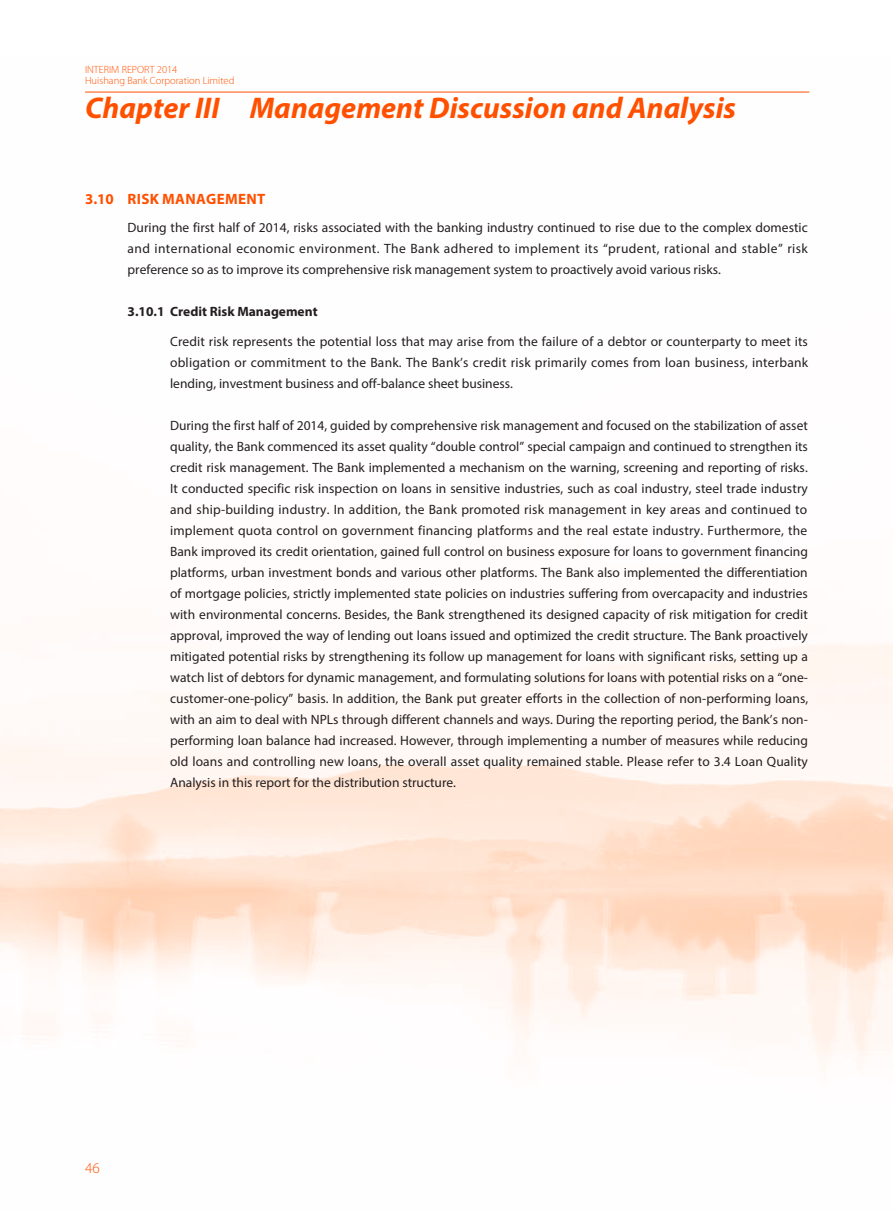
<style>
.page{position:relative;width:893px;height:1212px;background:#fff}
.page>*{position:absolute;margin:0;border:0;box-sizing:border-box;transform-origin:0 0}
.t1{font:italic 700 30px "Myriad Pro";color:#ff5000}
.t2{font:700 15px "Myriad Pro";letter-spacing:.02em;color:#ff5000}
.t3{font:300 15px "Myriad Pro";color:#ff5000}
.t4{font:13.5px/21px "Myriad Pro";color:#231f20;text-align:justify}
.t5{font:700 13.5px "Myriad Pro";color:#231f20}
.t6{font:300 10.5px "Myriad Pro";color:#ff5000}
</style>
<div class="page">
<hr style="left:85px;top:92px;width:724px;height:1px;background:#ff5000">
<p class="t6" style="left:85px;top:63px;width:94px">Interi m Report 2014</p>
<p class="t6" style="left:85px;top:75px;width:151px">Huishang Bank Corporation Limited</p>
<h1 class="t1" style="left:85px;top:89px;width:653px">Chapter III Management Discussion and Analysis</h1>
<p class="t2" style="left:85px;top:189px;width:182px">3.10 Risk Management</p>
<p class="t4" style="left:128px;top:217px;width:682px">During the first half of 2014, risks associated with the banking industry continued to rise due to the complex domestic and international economic environment. The Bank adhered to implement its “prudent, rational and stable” risk preference so as to improve its comprehensive risk management system to proactively avoid various risks.</p>
<p class="t5" style="left:128px;top:303px;width:192px">3.10.1 Credit Risk Management</p>
<p class="t4" style="left:170px;top:330px;width:640px">Credit risk represents the potential loss that may arise from the failure of a debtor or counterparty to meet its obligation or commitment to the Bank. The Bank’s credit risk primarily comes from loan business, interbank lending, investment business and off-balance sheet business.</p>
<p class="t4" style="left:170px;top:414px;width:640px">During the first half of 2014, guided by comprehensive risk management and focused on the stabilization of asset quality, the Bank commenced its asset quality “double control” special campaign and continued to strengthen its credit risk management. The Bank implemented a mechanism on the warning, screening and reporting of risks.<br>It conducted specific risk inspection on loans in sensitive industries, such as coal industry, steel trade industry and ship-building industry. In addition, the Bank promoted risk management in key areas and continued to implement quota control on government financing platforms and the real estate industry. Furthermore, the Bank improved its credit orientation, gained full control on business exposure for loans to government financing platforms, urban investment bonds and various other platforms. The Bank also implemented the differentiation of mortgage policies, strictly implemented state policies on industries suffering from overcapacity and industries with environmental concerns. Besides, the Bank strengthened its designed capacity of risk mitigation for credit approval, improved the way of lending out loans issued and optimized the credit structure. The Bank proactively mitigated potential risks by strengthening its follow up management for loans with significant risks, setting up a watch list of debtors for dynamic management, and formulating solutions for loans with potential risks on a “one&shy;customer-one-policy” basis. In addition, the Bank put greater efforts in the collection of non-performing loans, with an aim to deal with NPLs through different channels and ways. During the reporting period, the Bank’s non&shy;performing loan balance had increased. However, through implementing a number of measures while reducing old loans and controlling new loans, the overall asset quality remained stable. Please refer to 3.4 Loan Quality Analysis in this report for the distribution structure.</p>
<p class="t3" style="left:85px;top:1159px;width:16px">46</p>
</div>
